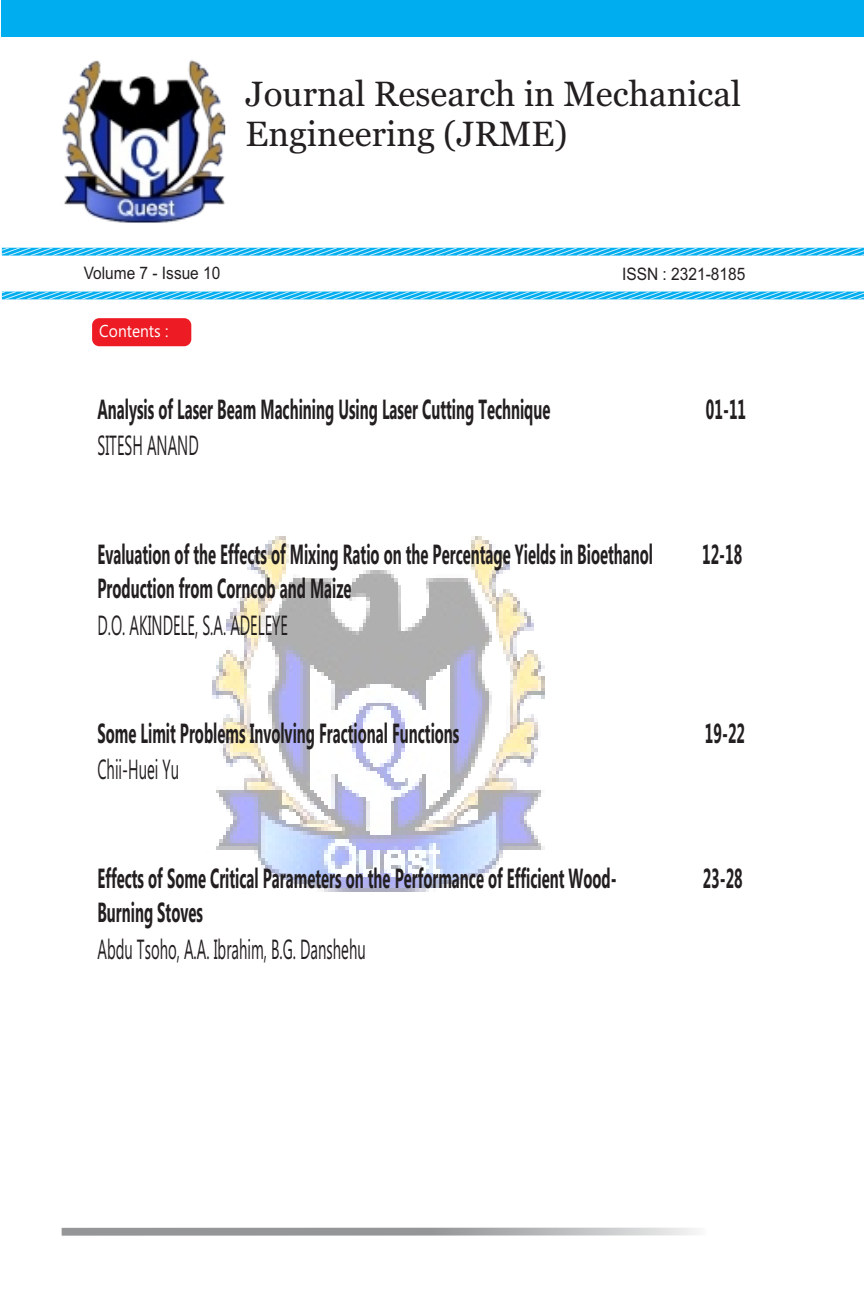
<style>
.page{position:relative;width:864px;height:1296px;background:#fff}
.page>*{position:absolute;margin:0;border:0;box-sizing:border-box;transform-origin:0 0}
.t1{font:35px/39.8px "Georgia";color:#231f20}
.t2{font:700 27.6px "Ebrima";color:#231f20;scale:.54 1}
.t3{font:27.6px "Ebrima";color:#231f20;scale:.54 1}
.t4{font:17.2px "Arial";color:#231f20;scale:.9 1}
.t5{font:17.2px "Ebrima";color:#fff;scale:.9 1}
</style>
<div class="page">
<div style="left:2px;top:0;width:862px;height:1296px;background:#00aeef"></div>
<div style="left:2px;top:293px;width:862px;height:1003px;background:#fff"></div>
<img style="left:212px;top:536px;width:333px;height:356px">
<div style="left:2px;top:37px;width:862px;height:262px;background:#fff"></div>
<div style="left:92px;top:318px;width:99px;height:28px;background:#ed1c24;border-radius:7px"></div>
<svg style="left:62px;top:1228px;width:635px;height:8px;background:#aaacad"></svg>
<svg style="left:1px;top:247px;width:863px;height:53px"></svg>
<img style="left:62px;top:60px;width:164px;height:163px">
<p class="t1" style="left:246px;top:77px;width:497px">Journal Research in Mechanical<br>Engineering (JRME)</p>
<p class="t4" style="left:84px;top:267px;width:153px">Volume 7 - Issue 10</p>
<p class="t4" style="left:622px;top:267px;width:138px">ISSN : 2321-8185</p>
<p class="t5" style="left:99px;top:325px;width:78px">Contents :</p>
<p class="t2" style="left:97px;top:398px;width:840px">Analysis of Laser Beam Machining Using Laser Cutting Technique</p>
<p class="t2" style="left:706px;top:398px;width:76px">01-11</p>
<p class="t3" style="left:97px;top:435px;width:189px">SITESH ANAND</p>
<p class="t2" style="left:97px;top:543px;width:1030px">Evaluation of the Effects of Mixing Ratio on the Percentage Yields in Bioethanol</p>
<p class="t2" style="left:702px;top:543px;width:76px">12-18</p>
<p class="t2" style="left:97px;top:578px;width:472px">Production from Corncob and Maize</p>
<p class="t3" style="left:97px;top:615px;width:354px">D.O. AKINDELE, S.A. ADELEYE</p>
<p class="t2" style="left:97px;top:722px;width:672px">Some Limit Problems Involving Fractional Functions</p>
<p class="t2" style="left:705px;top:722px;width:76px">19-22</p>
<p class="t3" style="left:97px;top:759px;width:153px">Chii-Huei Yu</p>
<p class="t2" style="left:97px;top:867px;width:963px">Effects of Some Critical Parameters on the Performance of Efficient Wood-</p>
<p class="t2" style="left:703px;top:867px;width:76px">23-28</p>
<p class="t2" style="left:97px;top:902px;width:197px">Burning Stoves</p>
<p class="t3" style="left:97px;top:939px;width:498px">Abdu Tsoho, A.A. Ibrahim, B.G. Danshehu</p>
</div>
